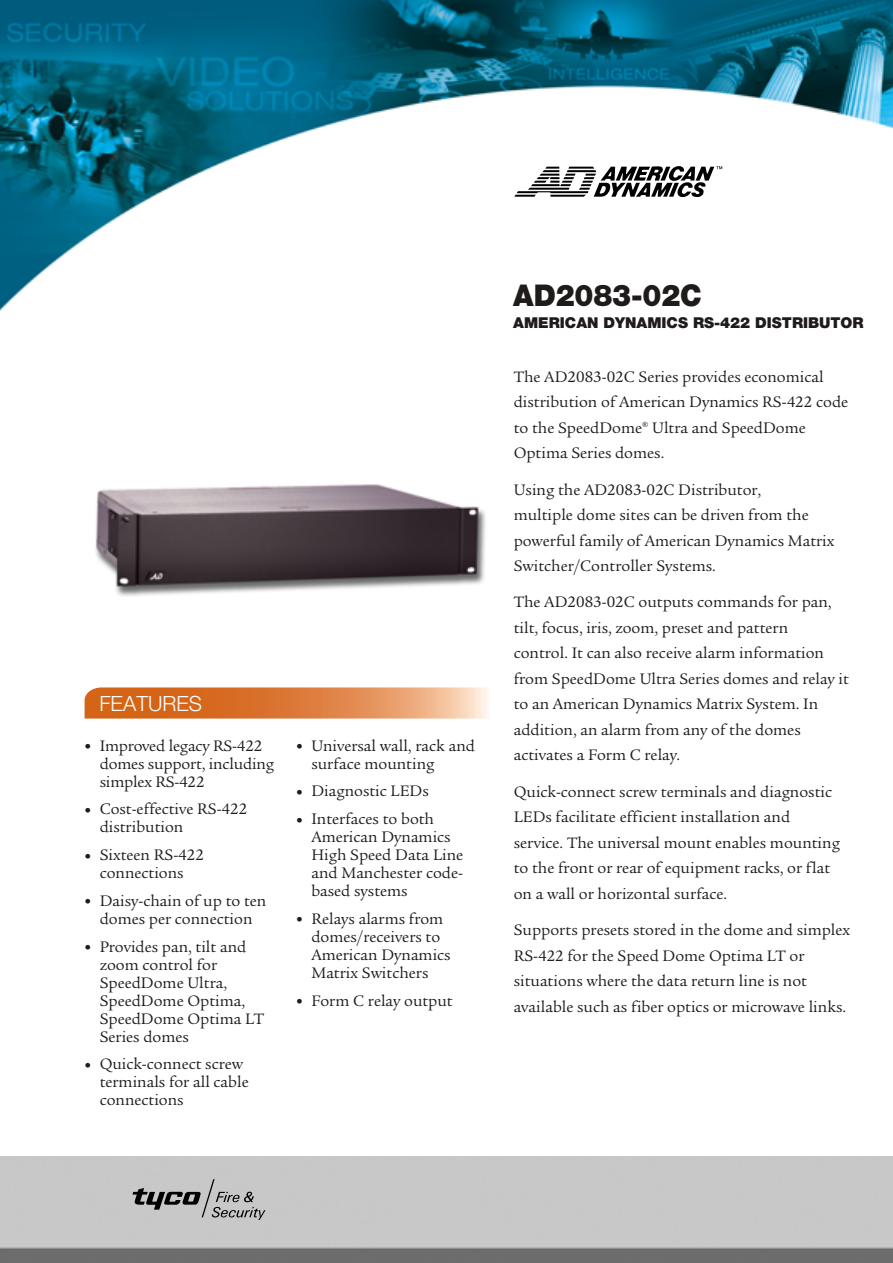
<style>
.page{position:relative;width:893px;height:1263px;background:#fff}
.page>*{position:absolute;margin:0;border:0;box-sizing:border-box;transform-origin:0 0}
.t1{font:900 30px "Helvetica Neue";letter-spacing:-.005em;color:#201b1b;scale:.95 1}
.t2{font:300 21px "Helvetica Neue";color:#fff}
.t3{font:16.5px/18px "Legacy Serif";color:#201b1b}
.t4{font:900 15px "Helvetica Neue";color:#201b1b}
.s1{font-family:"Legacy Sans";font-weight:700;font-size:27px}
</style>
<div class="page">
<img style="left:1px;top:1157px;width:892px;height:105px">
<img style="left:1px;top:0;width:892px;height:310px">
<svg style="left:133px;top:1179px;width:132px;height:41px;background:#a5a5a5"></svg>
<svg style="left:514px;top:166px;width:208px;height:31px"></svg>
<svg style="left:85px;top:687px;width:404px;height:31px;background:#e0894d"></svg>
<img style="left:95px;top:484px;width:391px;height:112px">
<p class="t2" style="left:99px;top:696px;width:104px">FEATURES</p>
<p class="t3" style="left:100px;top:738px;width:176px;text-indent:-16px"><span class="s1">•</span> Improved legacy RS-422 domes support, including simplex RS-422</p>
<p class="t3" style="left:100px;top:802px;width:149px;text-indent:-16px"><span class="s1">•</span> Cost-effective RS-422 distribution</p>
<p class="t3" style="left:84px;top:847px;width:121px;text-align:center"><span class="s1">•</span> Sixteen RS-422 connections</p>
<p class="t3" style="left:84px;top:893px;width:184px;text-align:center"><span class="s1">•</span> Daisy-chain of up to ten domes per connection</p>
<p class="t3" style="left:100px;top:939px;width:166px;text-indent:-16px"><span class="s1">•</span> Provides pan, tilt and zoom control for<br>SpeedDome Ultra,<br>SpeedDome Optima,<br>SpeedDome Optima LT<br>Series domes</p>
<p class="t3" style="left:100px;top:1056px;width:151px;text-indent:-16px"><span class="s1">•</span> Quick-connect screw terminals for all cable connections</p>
<p class="t3" style="left:311px;top:738px;width:165px;text-indent:-16px"><span class="s1">•</span> Universal wall, rack and surface mounting</p>
<p class="t3" style="left:296px;top:784px;width:134px"><span class="s1">•</span> Diagnostic LEDs</p>
<p class="t3" style="left:311px;top:811px;width:153px;text-indent:-16px"><span class="s1">•</span> Interfaces to both<br>American Dynamics<br>High Speed Data Line and Manchester code&shy;based systems</p>
<p class="t3" style="left:311px;top:911px;width:141px;text-indent:-16px"><span class="s1">•</span> Relays alarms from domes/receivers to<br>American Dynamics<br>Matrix Switchers</p>
<p class="t3" style="left:296px;top:993px;width:158px"><span class="s1">•</span> Form C relay output</p>
<h1 class="t1" style="left:513px;top:285px;width:200px">AD2083-02C</h1>
<p class="t4" style="left:513px;top:317px;width:352px">AMERICAN DYNAMICS RS-422 DISTRIBUTOR</p>
<p class="t3" style="left:514px;top:365px;width:336px;line-height:25.5px">The AD2083-02C Series provides economical distribution of American Dynamics RS-422 code to the SpeedDome<sup>®</sup> Ultra and SpeedDome Optima Series domes.</p>
<p class="t3" style="left:514px;top:478px;width:322px;line-height:25.5px">Using the AD2083-02C Distributor,<br>multiple dome sites can be driven from the powerful family of American Dynamics Matrix Switcher/Controller Systems.</p>
<p class="t3" style="left:514px;top:591px;width:337px;line-height:25.5px">The AD2083-02C outputs commands for pan, tilt, focus, iris, zoom, preset and pattern<br>control. It can also receive alarm information from SpeedDome Ultra Series domes and relay it to an American Dynamics Matrix System. In addition, an alarm from any of the domes activates a Form C relay.</p>
<p class="t3" style="left:514px;top:780px;width:328px;line-height:25.5px">Quick-connect screw terminals and diagnostic LEDs facilitate efficient installation and service. The universal mount enables mounting to the front or rear of equipment racks, or flat on a wall or horizontal surface.</p>
<p class="t3" style="left:514px;top:919px;width:338px;line-height:25.5px">Supports presets stored in the dome and simplex RS-422 for the Speed Dome Optima LT or situations where the data return line is not available such as fiber optics or microwave links.</p>
</div>
